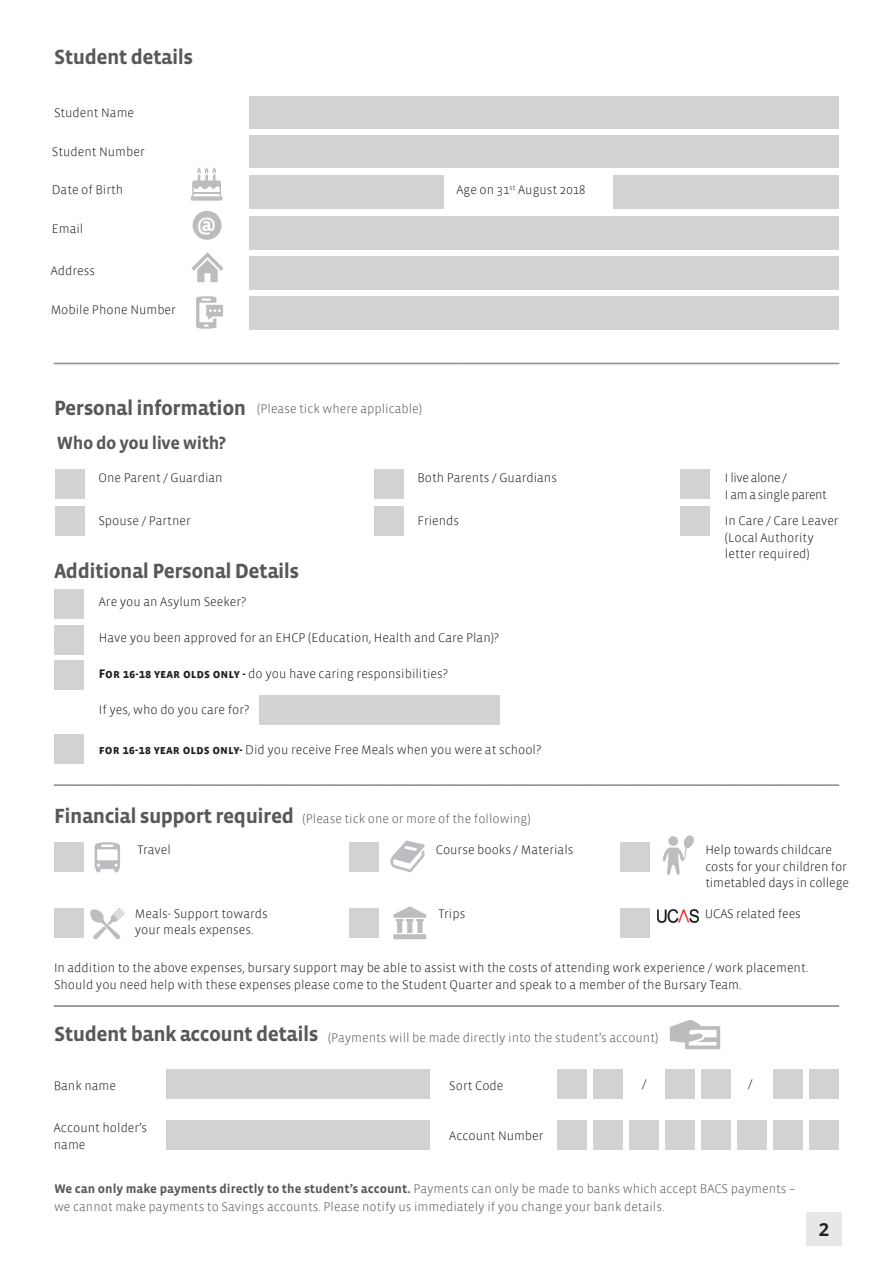
<style>
.page{position:relative;width:893px;height:1263px;background:#fff}
.page>*{position:absolute;margin:0;border:0;box-sizing:border-box;transform-origin:0 0}
.t1{font:700 22.65px "Vista Sans";color:#fff}
.t2{font:700 21px "Vista Sans";letter-spacing:-.025em;color:#57585a}
.t3{font:700 18.15px "Vista Sans";letter-spacing:-.025em;color:#57585a}
.t4{font:700 18px "Open Sans";color:#231f20}
.t5{font:300 12.75px/16.5px "Vista Sans";color:#231f20}
.t6{font:300 12.75px/18px "Vista Sans";color:#57585a}
.t7{font:300 12.75px/16.5px "Vista Sans";letter-spacing:-.03em;color:#231f20}
.s1{font-family:"Vista Sans SC Bold";font-weight:400}
.s2{font-weight:700}
</style>
<div class="page">
<div style="left:440px;top:137px;width:7px;height:31px;background:#d1d2d4"></div>
<div style="left:636px;top:137px;width:8px;height:31px;background:#d1d2d4"></div>
<div style="left:54px;top:842px;width:30px;height:30px;background:#d1d2d4"></div>
<div style="left:54px;top:908px;width:30px;height:30px;background:#d1d2d4"></div>
<div style="left:349px;top:842px;width:29px;height:30px;background:#d1d2d4"></div>
<div style="left:349px;top:908px;width:29px;height:30px;background:#d1d2d4"></div>
<div style="left:620px;top:842px;width:30px;height:30px;background:#d1d2d4"></div>
<div style="left:620px;top:908px;width:30px;height:30px;background:#d1d2d4"></div>
<div style="left:54px;top:589px;width:30px;height:30px;background:#d1d2d4"></div>
<div style="left:54px;top:625px;width:30px;height:29px;background:#d1d2d4"></div>
<div style="left:54px;top:660px;width:30px;height:30px;background:#d1d2d4"></div>
<div style="left:259px;top:695px;width:241px;height:30px;background:#d1d2d4"></div>
<div style="left:249px;top:216px;width:590px;height:34px;background:#d1d2d4"></div>
<div style="left:249px;top:175px;width:195px;height:34px;background:#d1d2d4"></div>
<div style="left:613px;top:175px;width:226px;height:34px;background:#d1d2d4"></div>
<div style="left:249px;top:135px;width:590px;height:32px;background:#d1d2d4"></div>
<div style="left:249px;top:96px;width:590px;height:32px;background:#d1d2d4"></div>
<div style="left:54px;top:734px;width:30px;height:30px;background:#d1d2d4"></div>
<svg style="left:54px;top:362px;width:785px;height:2px"></svg>
<svg style="left:54px;top:784px;width:785px;height:2px"></svg>
<svg style="left:54px;top:1005px;width:785px;height:2px"></svg>
<div style="left:166px;top:1069px;width:263px;height:30px;background:#d1d2d4"></div>
<div style="left:166px;top:1120px;width:263px;height:30px;background:#d1d2d4"></div>
<div style="left:557px;top:1120px;width:30px;height:30px;background:#d1d2d4"></div>
<div style="left:593px;top:1120px;width:30px;height:30px;background:#d1d2d4"></div>
<div style="left:629px;top:1120px;width:30px;height:30px;background:#d1d2d4"></div>
<div style="left:665px;top:1120px;width:30px;height:30px;background:#d1d2d4"></div>
<div style="left:701px;top:1120px;width:30px;height:30px;background:#d1d2d4"></div>
<div style="left:737px;top:1120px;width:30px;height:30px;background:#d1d2d4"></div>
<div style="left:773px;top:1120px;width:30px;height:30px;background:#d1d2d4"></div>
<div style="left:809px;top:1120px;width:30px;height:30px;background:#d1d2d4"></div>
<div style="left:557px;top:1069px;width:30px;height:30px;background:#d1d2d4"></div>
<div style="left:593px;top:1069px;width:30px;height:30px;background:#d1d2d4"></div>
<div style="left:665px;top:1069px;width:30px;height:30px;background:#d1d2d4"></div>
<div style="left:701px;top:1069px;width:30px;height:30px;background:#d1d2d4"></div>
<div style="left:773px;top:1069px;width:30px;height:30px;background:#d1d2d4"></div>
<div style="left:809px;top:1069px;width:30px;height:30px;background:#d1d2d4"></div>
<div style="left:249px;top:256px;width:590px;height:34px;background:#d1d2d4"></div>
<div style="left:249px;top:296px;width:590px;height:34px;background:#d1d2d4"></div>
<div style="left:806px;top:1212px;width:36px;height:34px;background:#e6e7e9"></div>
<div style="left:55px;top:469px;width:30px;height:30px;background:#d1d2d4"></div>
<div style="left:55px;top:506px;width:30px;height:30px;background:#d1d2d4"></div>
<div style="left:374px;top:469px;width:30px;height:30px;background:#d1d2d4"></div>
<div style="left:374px;top:506px;width:30px;height:30px;background:#d1d2d4"></div>
<div style="left:680px;top:469px;width:30px;height:30px;background:#d1d2d4"></div>
<div style="left:680px;top:506px;width:30px;height:30px;background:#d1d2d4"></div>
<svg style="left:191px;top:252px;width:33px;height:30px"></svg>
<div style="left:193px;top:211px;width:29px;height:29px;background:#bdbcbc;border-radius:50%"></div>
<svg style="left:191px;top:196px;width:31px;height:5px"></svg>
<svg style="left:192px;top:167px;width:29px;height:33px"></svg>
<svg style="left:95px;top:842px;width:25px;height:30px"></svg>
<svg style="left:90px;top:908px;width:35px;height:32px"></svg>
<svg style="left:390px;top:841px;width:35px;height:31px"></svg>
<svg style="left:662px;top:835px;width:32px;height:40px"></svg>
<div style="left:668px;top:836px;width:10px;height:10px;background:#bcbdc0;border-radius:50%"></div>
<svg style="left:393px;top:906px;width:33px;height:33px"></svg>
<img style="left:657px;top:908px;width:42px;height:15px">
<svg style="left:670px;top:1020px;width:50px;height:29px"></svg>
<svg style="left:196px;top:296px;width:27px;height:33px"></svg>
<h2 class="t2" style="left:54px;top:46px;width:141px">Student details</h2>
<p class="t5" style="left:54px;top:105px;width:82px">Student Name</p>
<p class="t5" style="left:52px;top:144px;width:94px">Student Number</p>
<p class="t5" style="left:52px;top:182px;width:73px">Date of Birth</p>
<p class="t5" style="left:456px;top:182px;width:131px">Age on 31<sup>st</sup> August 2018</p>
<p class="t5" style="left:52px;top:221px;width:33px">Email</p>
<h1 class="t1" style="left:197px;top:214px;width:20px">@</h1>
<p class="t5" style="left:51px;top:263px;width:46px">Address</p>
<p class="t5" style="left:51px;top:301px;width:127px">Mobile Phone Number</p>
<h2 class="t2" style="left:54px;top:397px;width:194px">Personal information</h2>
<h3 class="t3" style="left:56px;top:434px;width:171px">Who do you live with?</h3>
<p class="t6" style="left:257px;top:400px;width:166px">(Please tick where applicable)</p>
<p class="t5" style="left:98px;top:470px;width:126px">One Parent / Guardian</p>
<p class="t5" style="left:417px;top:470px;width:141px">Both Parents / Guardians</p>
<p class="t7" style="left:725px;top:470px;width:104px">I live alone /<br>I am a single parent</p>
<p class="t5" style="left:98px;top:513px;width:94px">Spouse / Partner</p>
<p class="t5" style="left:417px;top:513px;width:43px">Friends</p>
<p class="t5" style="left:725px;top:513px;width:115px">In Care / Care Leaver (Local Authority letter required)</p>
<h2 class="t2" style="left:54px;top:560px;width:247px">Additional Personal Details</h2>
<p class="t5" style="left:99px;top:594px;width:149px">Are you an Asylum Seeker?</p>
<p class="t5" style="left:99px;top:630px;width:402px">Have you been approved for an EHCP (Education, Health and Care Plan)?</p>
<p class="t5" style="left:99px;top:666px;width:351px"><span class="s1">For 16-18 year olds only -</span> do you have caring responsibilities?</p>
<p class="t5" style="left:99px;top:702px;width:152px">If yes, who do you care for?</p>
<p class="t5" style="left:99px;top:741px;width:444px"><span class="s1">for 16-18 year olds only-</span> Did you receive Free Meals when you were at school?</p>
<h2 class="t2" style="left:54px;top:805px;width:241px">Financial support required</h2>
<p class="t6" style="left:303px;top:810px;width:230px">(Please tick one or more of the following)</p>
<p class="t5" style="left:137px;top:842px;width:35px">Travel</p>
<p class="t5" style="left:436px;top:842px;width:139px">Course books / Materials</p>
<p class="t5" style="left:705px;top:842px;width:145px">Help towards childcare costs for your children for timetabled days in college</p>
<p class="t5" style="left:135px;top:905px;width:134px">Meals- Support towards your meals expenses.</p>
<p class="t5" style="left:438px;top:905px;width:29px">Trips</p>
<p class="t5" style="left:705px;top:905px;width:97px">UCAS related fees</p>
<p class="t5" style="left:54px;top:960px;width:756px">In addition to the above expenses, bursary support may be able to assist with the costs of attending work experience / work placement.<br>Should you need help with these expenses please come to the Student Quarter and speak to a member of the Bursary Team.</p>
<h2 class="t2" style="left:54px;top:1023px;width:266px">Student bank account details</h2>
<p class="t6" style="left:328px;top:1028px;width:332px">(Payments will be made directly into the student’s account)</p>
<p class="t5" style="left:54px;top:1077px;width:64px">Bank name</p>
<p class="t5" style="left:449px;top:1077px;width:56px">Sort Code</p>
<p class="t5" style="left:54px;top:1120px;width:95px">Account holder’s name</p>
<p class="t5" style="left:449px;top:1128px;width:96px">Account Number</p>
<p class="t5" style="left:642px;top:1076px;width:6px">/</p>
<p class="t5" style="left:748px;top:1076px;width:6px">/</p>
<p class="t6" style="left:54px;top:1180px;width:743px"><span class="s2">We can only make payments directly to the student’s account.</span> Payments can only be made to banks which accept BACS payments – we cannot make payments to Savings accounts. Please notify us immediately if you change your bank details.</p>
<h3 class="t4" style="left:819px;top:1217px;width:12px">2</h3>
</div>
